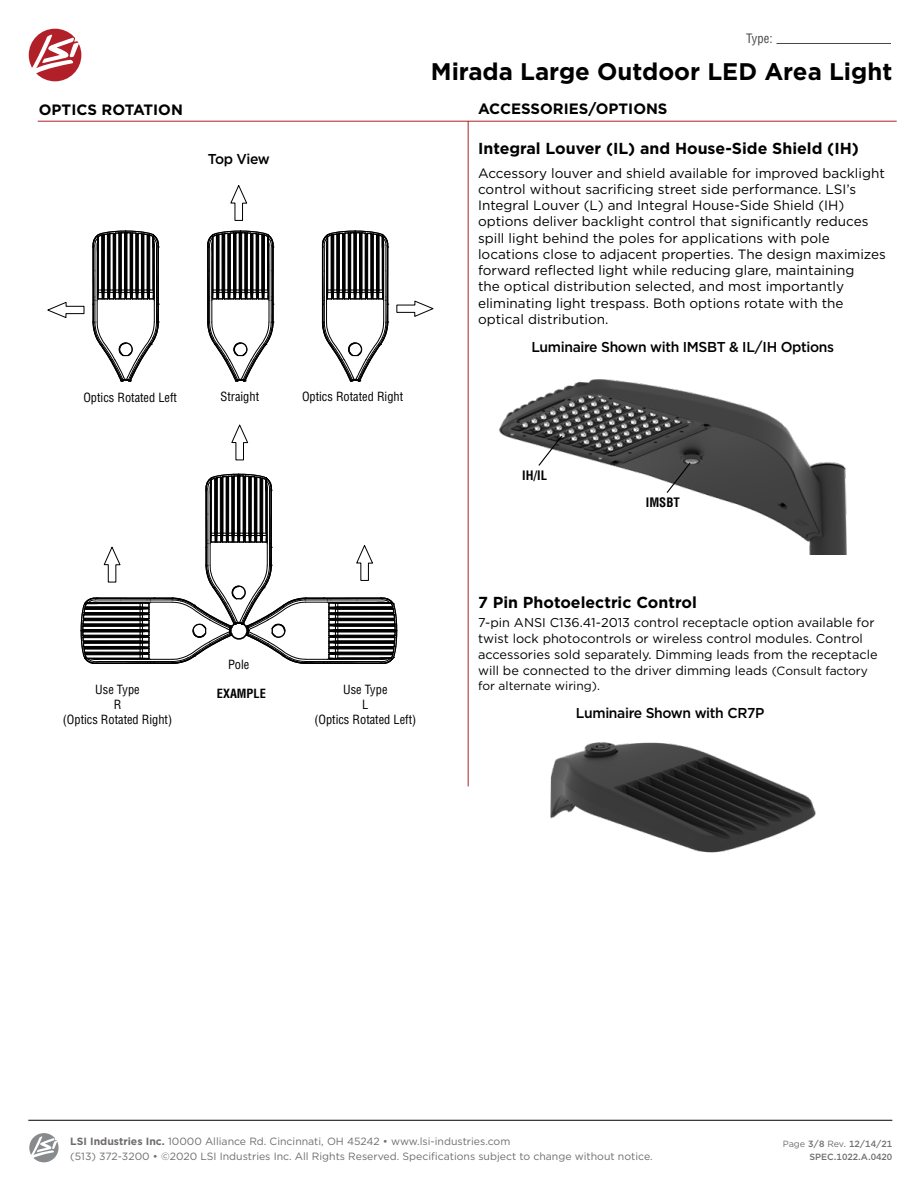
<style>
.page{position:relative;width:918px;height:1188px;background:#fff}
.page>*{position:absolute;margin:0;border:0;box-sizing:border-box;transform-origin:0 0}
.t1{font:700 24px "Gotham";color:#000}
.t2{font:700 15.9px "Gotham";color:#000}
.t3{font:700 15px "Gotham";color:#000}
.t4{font:500 14.4px "Gotham";letter-spacing:-.025em;color:#000}
.t5{font:13.5px/16.2px "Gotham";color:#000}
.t6{font:12.75px/15.9px "Gotham";color:#000}
.t7{font:700 condensed 12.75px "Helvetica";color:#000}
.t8{font:condensed 12.6px "Helvetica";color:#474748}
.t9{font:condensed 12.45px/14.9px "Helvetica";color:#000;text-align:center}
.t10{font:700 condensed 12.45px "Helvetica";color:#000}
.t11{font:12px "Gotham";color:#000}
.t12{font:10.5px/15px "Gotham";color:#706c6d}
.t13{font:500 9px/13.5px "Gotham";color:#6d6e71;text-align:right}
.s1{font-size:12px}
.s2{font-weight:700}
.s3{font-weight:400}
</style>
<div class="page">
<svg style="left:29px;top:1133px;width:30px;height:29px"></svg>
<hr style="left:28px;top:1120px;width:864px;height:1px;background:#000">
<div style="left:29px;top:29px;width:52px;height:52px;background:#b11f28;border-radius:50%"></div>
<svg style="left:31px;top:34px;width:49px;height:40px"></svg>
<hr style="left:777px;top:43px;width:114px;height:1px;background:#474748">
<svg style="left:231px;top:424px;width:18px;height:37px"></svg>
<svg style="left:230px;top:185px;width:18px;height:36px"></svg>
<svg style="left:47px;top:302px;width:38px;height:16px"></svg>
<svg style="left:396px;top:300px;width:38px;height:17px"></svg>
<svg style="left:93px;top:231px;width:66px;height:151px"></svg>
<svg style="left:81px;top:474px;width:317px;height:190px"></svg>
<svg style="left:207px;top:231px;width:67px;height:151px"></svg>
<svg style="left:322px;top:231px;width:67px;height:151px"></svg>
<hr style="left:38px;top:121px;width:859px;height:1px;background:#b12028">
<hr style="left:468px;top:121px;width:1px;height:665px;background:#b12028">
<img style="left:499px;top:379px;width:348px;height:175px">
<svg style="left:665px;top:461px;width:27px;height:33px"></svg>
<svg style="left:537px;top:434px;width:26px;height:33px"></svg>
<img style="left:550px;top:742px;width:266px;height:111px">
<p class="t8" style="left:746px;top:30px;width:28px">Type:</p>
<h1 class="t1" style="left:431px;top:55px;width:463px">Mirada Large Outdoor LED Area Light</h1>
<p class="t3" style="left:39px;top:99px;width:146px">OPTICS ROTATION</p>
<p class="t3" style="left:478px;top:99px;width:191px">ACCESSORIES/OPTIONS</p>
<p class="t2" style="left:478px;top:138px;width:382px">Integral Louver (IL) and House-Side Shield (IH)</p>
<p class="t5" style="left:478px;top:164px;width:409px">Accessory louver and shield available for improved backlight control without sacrificing street side performance. LSI’s Integral Louver (L) and Integral House-Side Shield (IH) options deliver backlight control that significantly reduces spill light behind the poles for applications with pole locations close to adjacent properties. The design maximizes forward reflected light while reducing glare, maintaining<br>the optical distribution selected, and most importantly eliminating light trespass. Both options rotate with the optical distribution.</p>
<p class="t4" style="left:208px;top:149px;width:63px">Top View</p>
<p class="t9" style="left:83px;top:390px;width:95px">Optics Rotated Left</p>
<p class="t9" style="left:221px;top:389px;width:40px">Straight</p>
<p class="t9" style="left:302px;top:388px;width:103px">Optics Rotated Right</p>
<p class="t9" style="left:63px;top:682px;width:111px">Use Type<br>R<br>(Optics Rotated Right)</p>
<p class="t9" style="left:228px;top:657px;width:23px">Pole</p>
<p class="t10" style="left:217px;top:686px;width:50px">EXAMPLE</p>
<p class="t9" style="left:314px;top:682px;width:103px">Use Type<br>L<br>(Optics Rotated Left)</p>
<p class="t4" style="left:531px;top:338px;width:304px">Luminaire Shown with IMSBT &amp; IL/IH Options</p>
<p class="t7" style="left:522px;top:467px;width:26px">IH/IL</p>
<p class="t7" style="left:646px;top:494px;width:35px">IMSBT</p>
<p class="t2" style="left:478px;top:592px;width:220px">7 Pin Photoelectric Control</p>
<p class="t6" style="left:478px;top:615px;width:401px">7-pin ANSI C136.41-2013 control receptacle option available for twist lock photocontrols or wireless control modules. Control accessories sold separately. Dimming leads from the receptacle will be connected to the driver dimming leads <span class="s1">(Consult factory</span></p>
<p class="t11" style="left:478px;top:678px;width:123px">for alternate wiring).</p>
<p class="t4" style="left:576px;top:703px;width:190px">Luminaire Shown with CR7P</p>
<p class="t12" style="left:70px;top:1134px;width:584px"><span class="s2">LSI Industries Inc.</span> 10000 Alliance Rd. Cincinnati, OH 45242 • www.lsi-industries.com<br>(513) 372-3200 • ©2020 LSI Industries Inc. All Rights Reserved. Specifications subject to change without notice.</p>
<p class="t13" style="left:783px;top:1137px;width:111px"><span class="s3">Page</span> 3/8 <span class="s3">Rev.</span> 12/14/21<br>SPEC.1022.A.0420</p>
</div>
